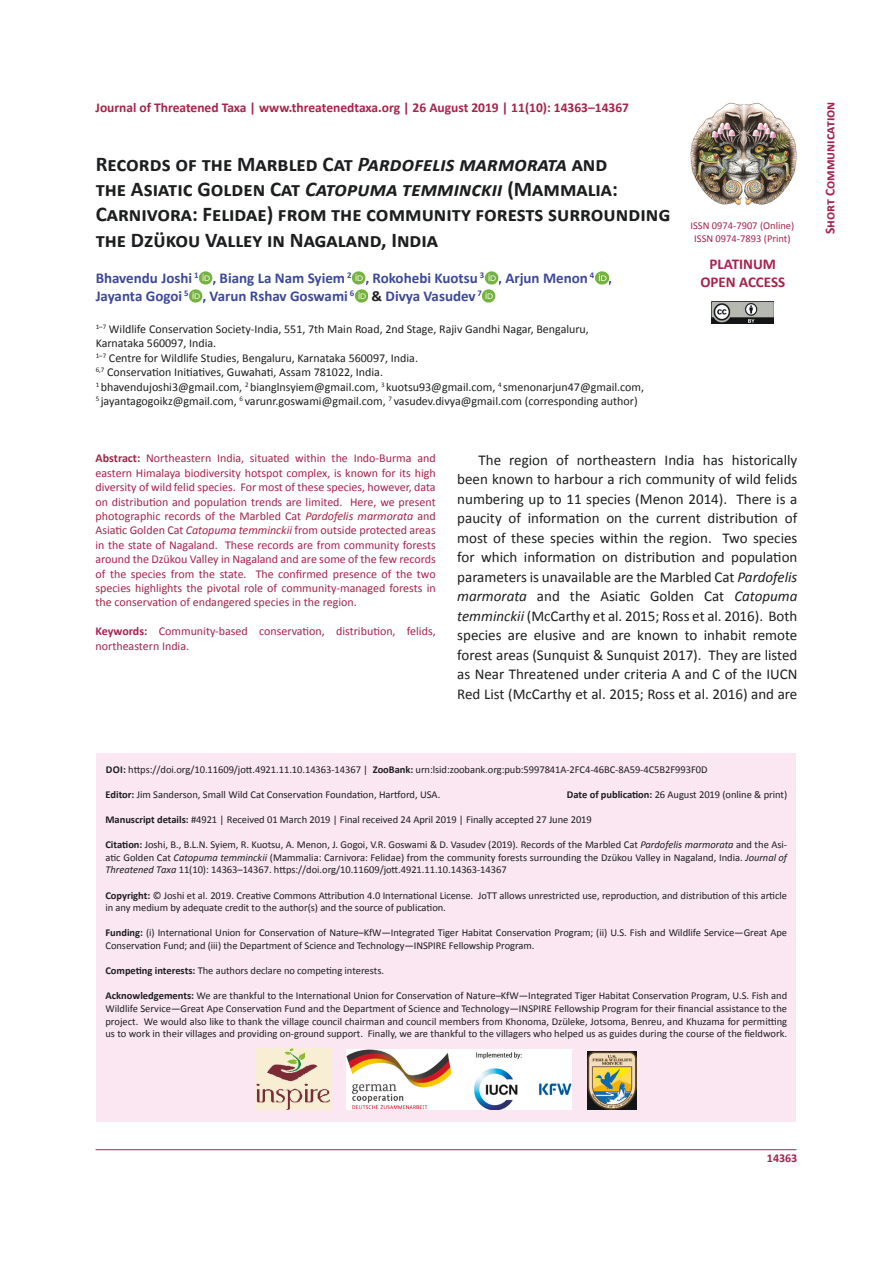
<style>
.page{position:relative;width:893px;height:1263px;background:#fff}
.page>*{position:absolute;margin:0;border:0;box-sizing:border-box;transform-origin:0 0}
.t1{font:700 21px/25.2px "Calibri";color:#1d1e1f}
.t2{font:15px/19.5px "Calibri";color:#1d1e1f;text-align:justify}
.t3{font:700 15px/18px "Calibri";color:#3d4999}
.t4{font:700 15px/18px "Calibri";color:#a5234c;text-align:center}
.t5{font:700 13.5px "Calibri";color:#a5234c}
.t6{font:12px/14.4px "Calibri";color:#a5234c;text-align:justify}
.t7{font:12px/14.4px "Calibri";color:#1d1e1f}
.t8{font:12px "Calibri Bold 2";color:#a5234c}
.t9{font:10.5px/12.6px "Calibri";letter-spacing:-.005em;color:#1d1e1f;text-align:justify}
.t10{font:10.5px/12.6px "Calibri";color:#a5234c;text-align:center}
.s1{font-style:italic}
.s2{font-family:"Calibri Bold 2";font-weight:400;color:#1d1e1f}
.s3{font-family:"Calibri 2"}
.s4{font-family:"Calibri Bold 2"}
.s5{font-weight:700}
</style>
<div class="page">
<div style="left:96px;top:753px;width:700px;height:369px;background:#fae7f2"></div>
<img style="left:690px;top:102px;width:107px;height:104px">
<img style="left:711px;top:301px;width:63px;height:22px">
<hr style="left:96px;top:1149px;width:700px;height:1px;background:#a5234c">
<svg style="left:189px;top:272px;width:23px;height:30px"></svg>
<svg style="left:355px;top:290px;width:13px;height:12px"></svg>
<img style="left:352px;top:272px;width:14px;height:13px">
<svg style="left:482px;top:272px;width:16px;height:30px"></svg>
<img style="left:595px;top:272px;width:14px;height:13px">
<img style="left:257px;top:1048px;width:73px;height:61px">
<img style="left:346px;top:1049px;width:226px;height:61px">
<img style="left:587px;top:1051px;width:49px;height:58px">
<p class="t5" style="left:96px;top:99px;width:535px">Journal of Threatened Taxa | www.threatenedtaxa.org | 26 August 2019 | 11(10): 14363–14367</p>
<h1 class="t1" style="left:96px;top:151px;width:576px">Records of the Marbled Cat <span class="s1">Pardofelis marmorata</span> and<br>the Asiatic Golden Cat <span class="s1">Catopuma temminckii</span> (Mammalia:<br>Carnivora: Felidae) from the community forests surrounding the Dzükou Valley in Nagaland, India</h1>
<h2 class="t3" style="left:96px;top:269px;width:518px">Bhavendu Joshi <sup>1</sup> , Biang La Nam Syiem <sup>2</sup> , Rokohebi Kuotsu <sup>3</sup> , Arjun Menon <sup>4</sup> ,<br>Jayanta Gogoi <sup>5</sup> , Varun Rshav Goswami <sup>6</sup> <span class="s2">&amp;</span> Divya Vasudev <sup>7</sup></h2>
<p class="t7" style="left:96px;top:322px;width:550px"><sup>1–7</sup> Wildlife Conservation Society-India, 551, 7th Main Road, 2nd Stage, Rajiv Gandhi Nagar, Bengaluru,<br>Karnataka 560097, India.<br><sup>1–7</sup> Centre for Wildlife Studies, Bengaluru, Karnataka 560097, India.<br><sup>6,7</sup> Conservation Initiatives, Guwahati, Assam 781022, India.<br><sup>1</sup> bhavendujoshi3@gmail.com<span class="s3">,</span> <sup>2</sup> bianglnsyiem@gmail.com<span class="s3">,</span> <sup>3</sup> kuotsu93@gmail.com<span class="s3">,</span> <sup>4</sup> smenonarjun47@gmail.com<span class="s3">, </span><sup>5</sup> jayantagogoikz@gmail.com<span class="s3">,</span> <sup>6</sup> varunr.goswami@gmail.com<span class="s3">,</span> <sup>7</sup> vasudev.divya@gmail.com (corresponding author)</p>
<p class="t10" style="left:690px;top:220px;width:105px">ISSN 0974-7907 (Online)<br>ISSN 0974-7893 (Print)</p>
<h2 class="t4" style="left:700px;top:255px;width:86px">PLATINUM<br>OPEN ACCESS</h2>
<p class="t6" style="left:96px;top:451px;width:342px"><span class="s4">Abstract:</span> Northeastern India, situated within the Indo-Burma and eastern Himalaya biodiversity hotspot complex, is known for its high diversity of wild felid species. For most of these species, however, data on distribution and population trends are limited. Here, we present photographic records of the Marbled Cat <span class="s1">Pardofelis marmorata</span> <span class="s3">and </span>Asiatic Golden Cat <span class="s1">Catopuma temminckii</span> from outside protected areas in the state of Nagaland. These records are from community forests around the Dzükou Valley in Nagaland and are some of the few records of the species from the state. The confirmed presence of the two species highlights the pivotal role of community-managed forests in the conservation of endangered species in the region.</p>
<p class="t6" style="left:96px;top:624px;width:342px"><span class="s5">Keywords:</span> Community-based conservation, distribution, felids, northeastern India.</p>
<p class="t2" style="left:457px;top:450px;width:342px;text-indent:21px">The region of northeastern India has historically been known to harbour a rich community of wild felids numbering up to 11 species (Menon 2014). There is a paucity of information on the current distribution of most of these species within the region. Two species for which information on distribution and population parameters is unavailable are the Marbled Cat <span class="s1">Pardofelis marmorata</span> and the Asiatic Golden Cat <span class="s1">Catopuma temminckii</span> (McCarthy et al. 2015; Ross et al. 2016). Both species are elusive and are known to inhabit remote forest areas (Sunquist &amp; Sunquist 2017). They are listed as Near Threatened under criteria A and C of the IUCN Red List (McCarthy et al. 2015; Ross et al. 2016) and are</p>
<p class="t9" style="left:106px;top:763px;width:603px"><span class="s4">DOI:</span> http<span class="s3">s</span>://doi.org/10.11609/jott.<span class="s3">4921.11.10.14363-14367 |</span> <span class="s4">ZooBank:</span> <span class="s3">urn:lsid:zoobank.org</span>:pub:5997841A-2FC4-46BC-8A59-4C5B2F993F0D</p>
<p class="t9" style="left:105px;top:788px;width:336px"><span class="s4">Editor:</span> Jim Sanderson, Small Wild Cat Conservation Foundation, Hartford, USA.</p>
<p class="t9" style="left:567px;top:788px;width:222px"><span class="s5">Date of publication:</span> 26 August 2019 (online &amp; print)</p>
<p class="t9" style="left:105px;top:813px;width:488px"><span class="s4">Manuscript details:</span> #4921 | Received 01 March 2019 | Final received 24 April 2019 | Finally accepted 27 June 2019</p>
<p class="t9" style="left:105px;top:838px;width:683px"><span class="s5">Citation:</span> Joshi, B., B.L.N. Syiem, R. Kuotsu, A. Menon, J. Gogoi, V.R. Goswami &amp; D. Vasudev (2019). Records of the Marbled Cat <span class="s1">Pardofelis marmorata</span> and the Asi&shy;atic Golden Cat <span class="s1">Catopuma temminckii</span> (Mammalia: Carnivora: Felidae) from the community forests surrounding the Dzükou Valley in Nagaland, India<span class="s3">.</span> <span class="s1">Journal of Threatened Taxa</span> 11(10): <span class="s3">14363–14367.</span> http<span class="s3">s</span>://doi.org/10.11609/jott.<span class="s3">4921.11.10.14363-14367</span></p>
<p class="t9" style="left:105px;top:889px;width:683px"><span class="s5">Copyright:</span> © Joshi et al. 2019. Creative Commons Attribution 4.0 International License. JoTT allows unrestricted use, reproduction, and distribution of this article in any medium by adequate credit to the author(s) and the source of publication.</p>
<p class="t9" style="left:105px;top:927px;width:683px"><span class="s5">Funding:</span> (i) International Union for Conservation of Nature–KfW—Integrated Tiger Habitat Conservation Program; (ii) U.S. Fish and Wildlife Service—Great Ape<br>Conservation Fund; and (iii) the Department of Science and Technology—INSPIRE Fellowship Program.</p>
<p class="t9" style="left:105px;top:964px;width:280px"><span class="s5">Competing interests:</span> The author<span class="s3">s</span> declare no competing interests.</p>
<p class="t9" style="left:105px;top:990px;width:683px"><span class="s5">Acknowledgements:</span> We are thankful to the International Union for Conservation of Nature–KfW—Integrated Tiger Habitat Conservation Program, U.S. Fish and Wildlife Service—Great Ape Conservation Fund and the Department of Science and Technology—INSPIRE Fellowship Program for their financial assistance to the project. We would also like to thank the village council chairman and council members from Khonoma, Dzüleke, Jotsoma, Benreu, and Khuzama for permitting us to work in their villages and providing on-ground support. Finally, we are thankful to the villagers who helped us as guides during the course of the fieldwork.</p>
<p class="t5" style="left:821px;top:234px;width:134px;rotate:-90deg">Short Communication</p>
<p class="t8" style="left:767px;top:1150px;width:32px">14363</p>
</div>
